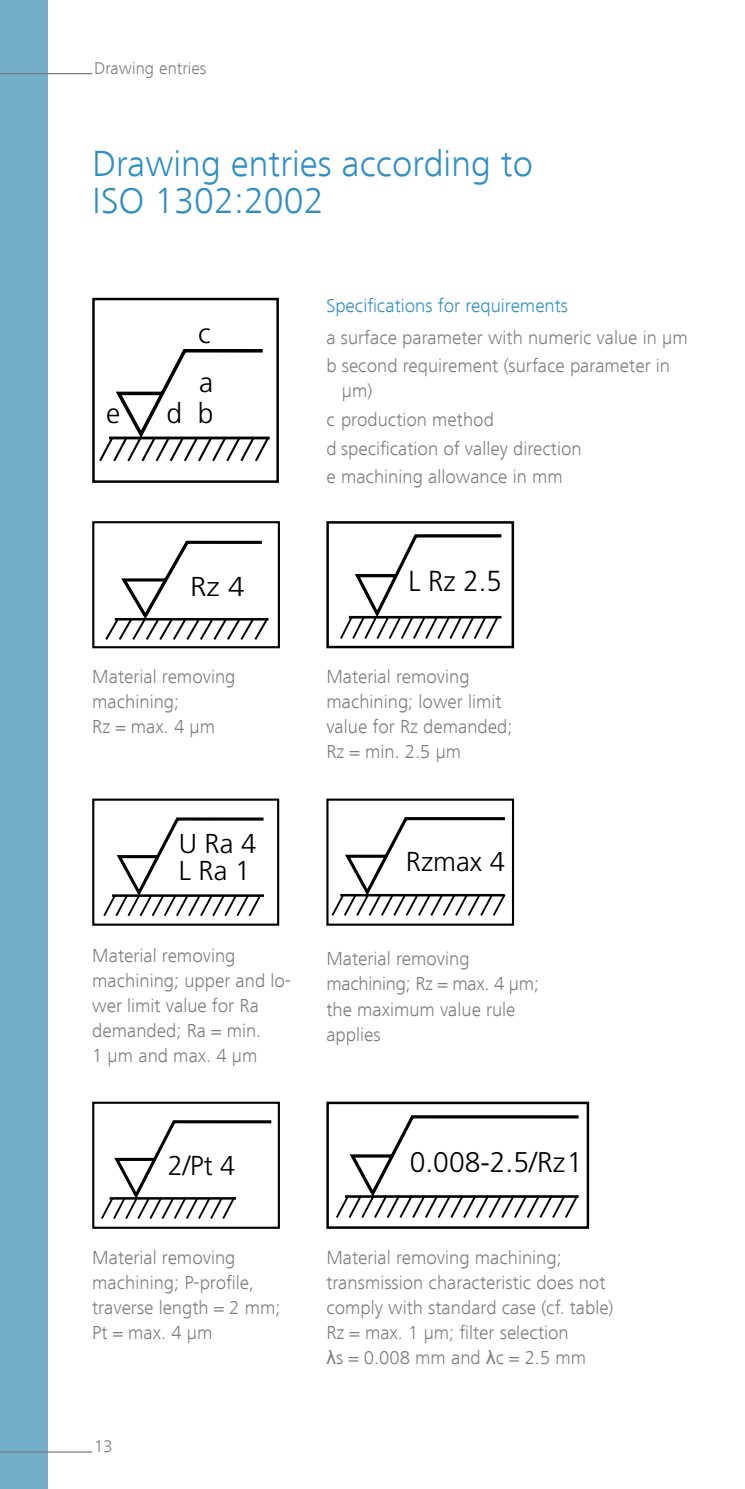
<style>
.page{position:relative;width:745px;height:1489px;background:#fff}
.page>*{position:absolute;margin:0;border:0;box-sizing:border-box;transform-origin:0 0}
.t1{font:300 37.5px/37.5px "Frutiger Next LT";color:#308fc2}
.t2{font:300 29px "Frutiger LT";color:#000;scale:.95 1}
.t3{font:300 28.5px "Frutiger LT";color:#000}
.t4{font:300 28.25px/31px "Frutiger LT";color:#000;text-align:right}
.t5{font:300 27.25px/27.2px "Frutiger LT";color:#000}
.t6{font:300 27.25px "Frutiger LT";color:#000;scale:1.09 1}
.t7{font:300 19.5px/25px "Frutiger Next LT";color:#7b7c7f}
.t8{font:300 19.5px "Frutiger Next LT";color:#308fc2}
.t9{font:300 17.5px "Frutiger Next LT";color:#7b7c7f}
.s1{font-family:"Arial";font-weight:400}
</style>
<div class="page">
<div style="left:326px;top:1101px;width:262px;height:127px;border:2px solid #000"></div>
<div style="left:0;top:0;width:48px;height:1488px;background:#72aec8"></div>
<hr style="left:0;top:73px;width:92px;height:1px;background:#7b7c7f">
<svg style="left:99px;top:349px;width:171px;height:113px"></svg>
<div style="left:92px;top:298px;width:187px;height:185px;border:2px solid #000"></div>
<svg style="left:101px;top:1120px;width:171px;height:99px"></svg>
<div style="left:92px;top:1101px;width:188px;height:127px;border:2px solid #000"></div>
<svg style="left:336px;top:1115px;width:243px;height:103px"></svg>
<svg style="left:331px;top:817px;width:175px;height:99px"></svg>
<div style="left:326px;top:798px;width:187px;height:127px;border:2px solid #000"></div>
<svg style="left:103px;top:817px;width:161px;height:100px"></svg>
<div style="left:92px;top:798px;width:187px;height:127px;border:2px solid #000"></div>
<svg style="left:340px;top:534px;width:162px;height:104px"></svg>
<svg style="left:105px;top:540px;width:164px;height:100px"></svg>
<div style="left:92px;top:521px;width:188px;height:127px;border:2px solid #000"></div>
<hr style="left:0;top:1451px;width:92px;height:1px;background:#7b7c7f">
<div style="left:326px;top:521px;width:187px;height:127px;border:2px solid #000"></div>
<p class="t9" style="left:94px;top:58px;width:114px">Drawing entries</p>
<h1 class="t1" style="left:92px;top:145px;width:442px">Drawing entries according to<br>ISO 1302:2002</h1>
<h3 class="t4" style="left:106px;top:397px;width:16px">e</h3>
<h3 class="t4" style="left:198px;top:318px;width:14px">c</h3>
<h3 class="t4" style="left:166px;top:367px;width:49px">a<br>d b</h3>
<p class="t8" style="left:326px;top:294px;width:243px">Specifications for requirements</p>
<p class="t7" style="left:326px;top:323px;width:362px;line-height:28.5px">a surface parameter with numeric value in µm b second requirement (surface parameter in</p>
<p class="t7" style="left:326px;top:377px;width:257px;line-height:28.5px;text-indent:15px">µm)<br>c production method<br>d specification of valley direction e machining allowance in mm</p>
<h3 class="t6" style="left:190px;top:571px;width:51px">Rz 4</h3>
<h2 class="t2" style="left:408px;top:564px;width:100px">L Rz 2.5</h2>
<p class="t7" style="left:92px;top:664px;width:145px">Material removing machining;<br>Rz = max. 4 µm</p>
<h3 class="t5" style="left:179px;top:830px;width:79px">U Ra 4<br>L Ra 1</h3>
<p class="t7" style="left:92px;top:943px;width:200px">Material removing machining; upper and lo&shy;wer limit value for Ra demanded; Ra = min.<br>1 µm and max. 4 µm</p>
<p class="t7" style="left:326px;top:664px;width:187px">Material removing machining; lower limit value for Rz demanded;<br>Rz = min. 2.5 µm</p>
<h3 class="t5" style="left:405px;top:848px;width:101px">Rzmax 4</h3>
<p class="t7" style="left:326px;top:946px;width:214px">Material removing machining; Rz = max. 4 µm; the maximum value rule applies</p>
<h3 class="t5" style="left:168px;top:1151px;width:69px">2/Pt 4</h3>
<h3 class="t3" style="left:409px;top:1145px;width:174px">0.008-2.5/Rz1</h3>
<p class="t7" style="left:92px;top:1245px;width:190px">Material removing machining; P-profile, traverse length = 2 mm;<br>Pt = max. 4 µm</p>
<p class="t7" style="left:326px;top:1245px;width:288px">Material removing machining; transmission characteristic does not comply with standard case (cf. table)<br>Rz = max. 1 µm; filter selection<br><span class="s1">λ</span>s = 0.008 mm and <span class="s1">λ</span>c = 2.5 mm</p>
<p class="t9" style="left:94px;top:1436px;width:20px">13</p>
</div>
